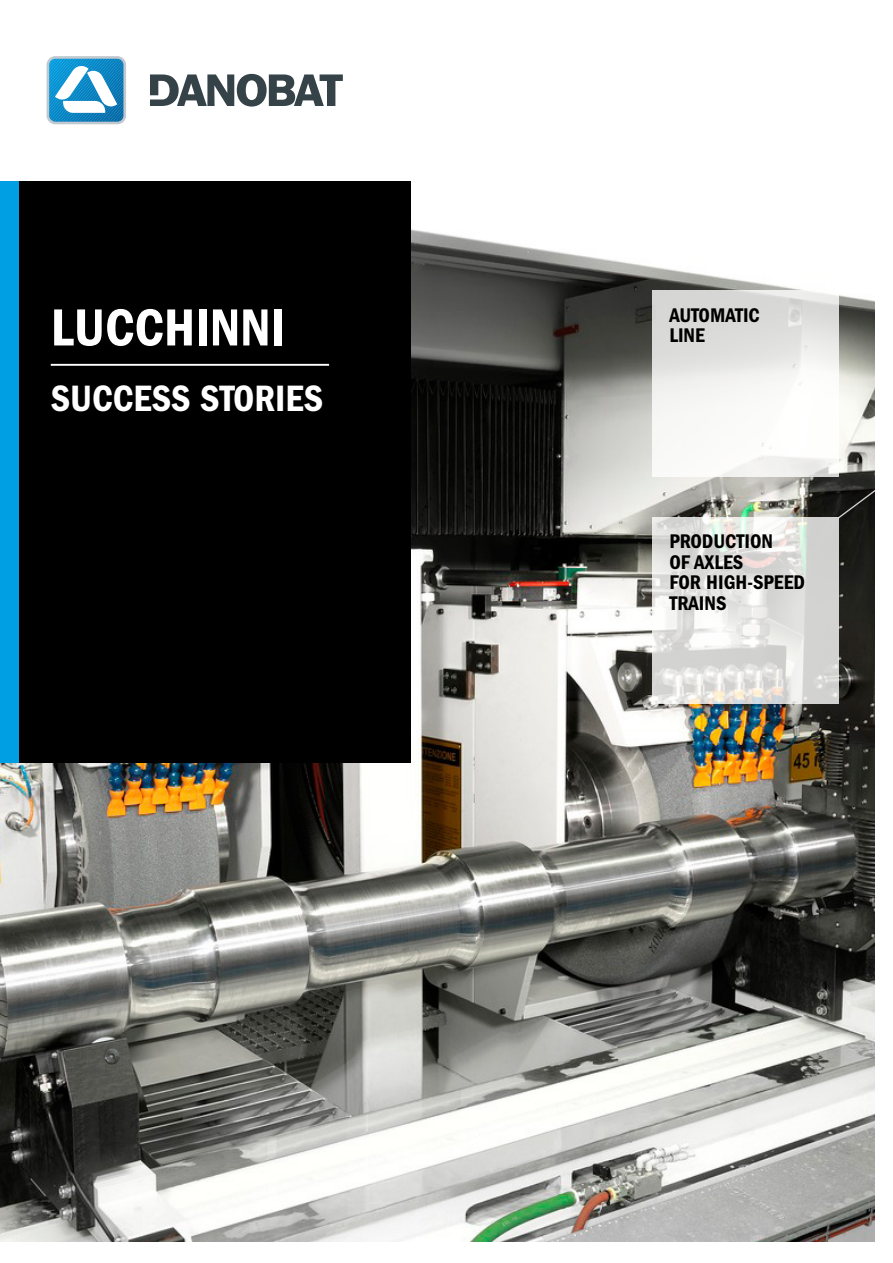
<style>
.page{position:relative;width:893px;height:1263px;background:#fff}
.page>*{position:absolute;margin:0;border:0;box-sizing:border-box;transform-origin:0 0}
.t1{font:54px "ITC Franklin Gothic Std Dm Cd";color:#fff}
.t2{font:37.95px "ITC Franklin Gothic Std Dm Cd";color:#fff}
.t3{font:20.4px/20.5px "ITC Franklin Gothic Std Dm Cd";color:#000}
</style>
<div class="page">
<img style="left:0;top:229px;width:874px;height:1012px">
<div style="left:19px;top:181px;width:392px;height:582px;background:#000"></div>
<svg style="left:150px;top:74px;width:193px;height:33px"></svg>
<svg style="left:47px;top:56px;width:79px;height:68px"></svg>
<svg style="left:49px;top:59px;width:74px;height:63px"></svg>
<div style="left:0;top:181px;width:19px;height:582px;background:#009fe3"></div>
<hr style="left:51px;top:364px;width:278px;height:2px;background:#fff">
<svg style="left:652px;top:517px;width:187px;height:187px"></svg>
<svg style="left:652px;top:291px;width:187px;height:186px"></svg>
<svg style="left:836px;top:475px;width:39px;height:45px;background:#222320"></svg>
<svg style="left:837px;top:247px;width:37px;height:46px"></svg>
<h1 class="t1" style="left:51px;top:297px;width:236px">LUCCHINNI</h1>
<h2 class="t2" style="left:51px;top:376px;width:274px">SUCCESS STORIES</h2>
<p class="t3" style="left:669px;top:305px;width:92px">AUTOMATIC<br>LINE</p>
<p class="t3" style="left:669px;top:531px;width:137px">PRODUCTION<br>OF AXLES<br>FOR HIGH-SPEED<br>TRAINS</p>
</div>
